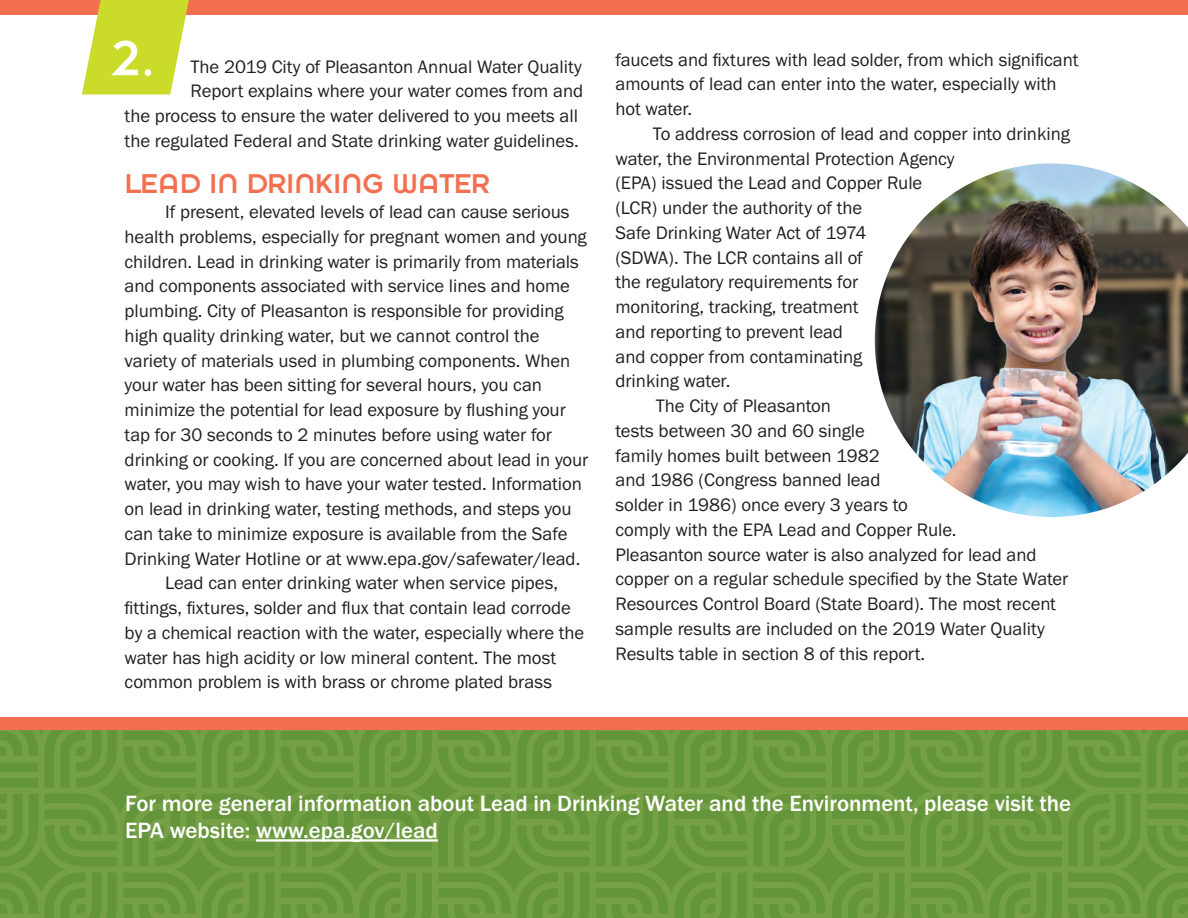
<style>
.page{position:relative;width:1188px;height:918px;background:#fff}
.page>*{position:absolute;margin:0;border:0;box-sizing:border-box;transform-origin:0 0}
.t1{font:54.15px "Dessau Pro Zwei";color:#fff}
.t2{font:30px "Dessau Pro Zwei";color:#f36f51}
.t3{font:500 22.8px/27px "Franklin Gothic FS";color:#fff}
.t4{font:18.75px/24.8px "Franklin Gothic FS";letter-spacing:-.005em;color:#231f20}
</style>
<div class="page">
<div style="left:0;top:717px;width:1188px;height:23px;background:#f36f51"></div>
<svg style="left:0;top:731px;width:593px;height:187px;background:#6c9a3f"></svg>
<svg style="left:593px;top:731px;width:595px;height:187px;background:#6c9a3f"></svg>
<div style="left:0;top:0;width:1188px;height:14px;background:#f36f51"></div>
<svg style="left:82px;top:0;width:107px;height:94px"></svg>
<img style="left:875px;top:163px;width:313px;height:354px">
<hr style="left:256px;top:839px;width:182px;height:3px;background:#fff">
<p class="t1" style="left:111px;top:30px;width:46px">2.</p>
<p class="t4" style="left:125px;top:54px;width:460px;text-align:right">The 2019 City of Pleasanton Annual Water Quality<br>Report explains where your water comes from and<br>the process to ensure the water delivered to you meets all the regulated Federal and State drinking water guidelines.</p>
<p class="t2" style="left:125px;top:168px;width:367px">LEAD IN DRINKING WATER</p>
<p class="t4" style="left:125px;top:200px;width:465px;text-indent:40px">If present, elevated levels of lead can cause serious health problems, especially for pregnant women and young children. Lead in drinking water is primarily from materials and components associated with service lines and home plumbing. City of Pleasanton is responsible for providing high quality drinking water, but we cannot control the variety of materials used in plumbing components. When your water has been sitting for several hours, you can minimize the potential for lead exposure by flushing your tap for 30 seconds to 2 minutes before using water for drinking or cooking. If you are concerned about lead in your water, you may wish to have your water tested. Information on lead in drinking water, testing methods, and steps you can take to minimize exposure is available from the Safe Drinking Water Hotline or at www.epa.gov/safewater/lead.</p>
<p class="t4" style="left:125px;top:571px;width:461px;text-indent:40px">Lead can enter drinking water when service pipes, fittings, fixtures, solder and flux that contain lead corrode by a chemical reaction with the water, especially where the water has high acidity or low mineral content. The most common problem is with brass or chrome plated brass</p>
<p class="t4" style="left:615px;top:47px;width:465px">faucets and fixtures with lead solder, from which significant amounts of lead can enter into the water, especially with hot water.</p>
<p class="t4" style="left:615px;top:122px;width:456px;text-indent:38px">To address corrosion of lead and copper into drinking water, the Environmental Protection Agency<br>(EPA) issued the Lead and Copper Rule<br>(LCR) under the authority of the<br>Safe Drinking Water Act of 1974<br>(SDWA). The LCR contains all of<br>the regulatory requirements for<br>monitoring, tracking, treatment<br>and reporting to prevent lead<br>and copper from contaminating<br>drinking water.</p>
<p class="t4" style="left:615px;top:394px;width:454px;text-indent:40px">The City of Pleasanton<br>tests between 30 and 60 single<br>family homes built between 1982<br>and 1986 (Congress banned lead<br>solder in 1986) once every 3 years to<br>comply with the EPA Lead and Copper Rule.<br>Pleasanton source water is also analyzed for lead and copper on a regular schedule specified by the State Water Resources Control Board (State Board). The most recent sample results are included on the 2019 Water Quality Results table in section 8 of this report.</p>
<p class="t3" style="left:125px;top:790px;width:947px">For more general information about Lead in Drinking Water and the Environment, please visit the<br>EPA website: www.epa.gov/lead</p>
</div>
